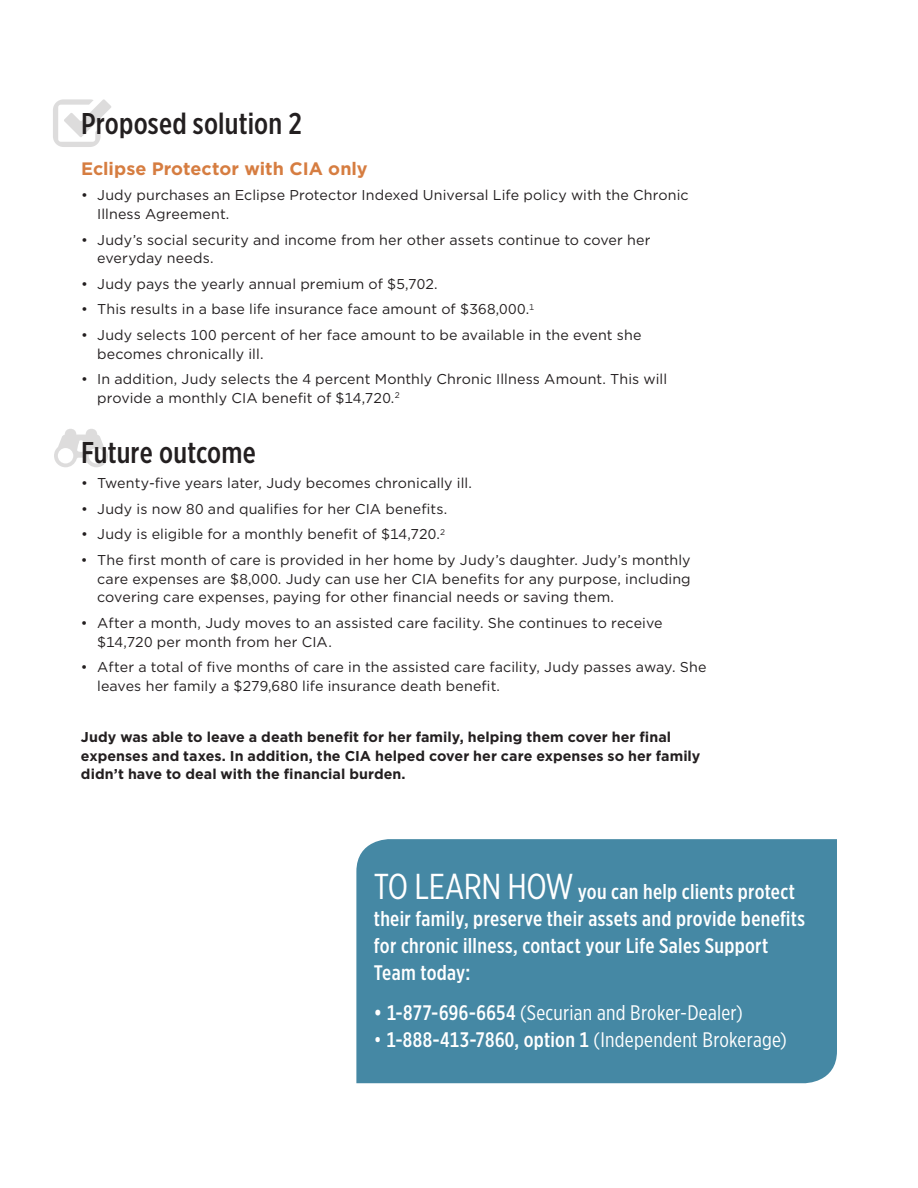
<style>
.page{position:relative;width:918px;height:1188px;background:#fff}
.page>*{position:absolute;margin:0;border:0;box-sizing:border-box;transform-origin:0 0}
.t1{font:500 30px "Gotham X Narrow";letter-spacing:.01em;color:#231f20}
.t2{font:500 21px/27px "Gotham X Narrow";letter-spacing:.015em;color:#fff}
.t3{font:21px "Gotham X Narrow";letter-spacing:.015em;color:#fff}
.t4{font:700 18px "Gotham";color:#d67d41}
.t5{font:14.25px/18.8px "Gotham";letter-spacing:.01em;color:#231f20}
.t6{font:700 14.25px/18.8px "Gotham";letter-spacing:.005em;color:#231f20}
.s1{font-weight:400;font-size:36px}
.s2{font-weight:500}
</style>
<div class="page">
<div style="left:356px;top:839px;width:481px;height:244px;background:#4588a4"></div>
<svg style="left:53px;top:99px;width:58px;height:48px"></svg>
<svg style="left:54px;top:429px;width:54px;height:38px"></svg>
<h1 class="t1" style="left:81px;top:105px;width:223px">Proposed solution 2</h1>
<p class="t4" style="left:81px;top:157px;width:288px">Eclipse Protector with CIA only</p>
<p class="t5" style="left:97px;top:186px;width:593px;text-indent:-16px">• Judy purchases an Eclipse Protector Indexed Universal Life policy with the Chronic<br>Illness Agreement.</p>
<p class="t5" style="left:97px;top:230px;width:555px;text-indent:-16px">• Judy’s social security and income from her other assets continue to cover her everyday needs.</p>
<p class="t5" style="left:81px;top:274px;width:358px">• Judy pays the yearly annual premium of $5,702.</p>
<p class="t5" style="left:81px;top:300px;width:455px">• This results in a base life insurance face amount of $368,000.<sup>1</sup></p>
<p class="t5" style="left:97px;top:325px;width:546px;text-indent:-16px">• Judy selects 100 percent of her face amount to be available in the event she becomes chronically ill.</p>
<p class="t5" style="left:97px;top:369px;width:571px;text-indent:-16px">• In addition, Judy selects the 4 percent Monthly Chronic Illness Amount. This will provide a monthly CIA benefit of $14,720.<sup>2</sup></p>
<h1 class="t1" style="left:81px;top:434px;width:176px">Future outcome</h1>
<p class="t5" style="left:81px;top:474px;width:393px">• Twenty-five years later, Judy becomes chronically ill.</p>
<p class="t5" style="left:81px;top:499px;width:368px">• Judy is now 80 and qualifies for her CIA benefits.</p>
<p class="t5" style="left:81px;top:525px;width:366px">• Judy is eligible for a monthly benefit of $14,720.<sup>2</sup></p>
<p class="t5" style="left:97px;top:550px;width:595px;text-align:justify;text-indent:-16px">• The first month of care is provided in her home by Judy’s daughter. Judy’s monthly care expenses are $8,000. Judy can use her CIA benefits for any purpose, including covering care expenses, paying for other financial needs or saving them.</p>
<p class="t5" style="left:97px;top:613px;width:567px;text-indent:-16px">• After a month, Judy moves to an assisted care facility. She continues to receive $14,720 per month from her CIA.</p>
<p class="t5" style="left:97px;top:657px;width:611px;text-indent:-16px">• After a total of five months of care in the assisted care facility, Judy passes away. She leaves her family a $279,680 life insurance death benefit.</p>
<p class="t6" style="left:81px;top:727px;width:621px">Judy was able to leave a death benefit for her family, helping them cover her final expenses and taxes. In addition, the CIA helped cover her care expenses so her family didn’t have to deal with the financial burden.</p>
<h2 class="t2" style="left:374px;top:878px;width:433px"><span class="s1">TO LEARN HOW</span> you can help clients protect their family, preserve their assets and provide benefits for chronic illness, contact your Life Sales Support Team today:</h2>
<h2 class="t3" style="left:374px;top:1000px;width:370px"><span class="s2">• 1-877-696-6654</span> (Securian and Broker-Dealer)</h2>
<h2 class="t3" style="left:374px;top:1027px;width:415px">• <span class="s2">1-888-413-7860, option 1</span> (Independent Brokerage)</h2>
</div>
